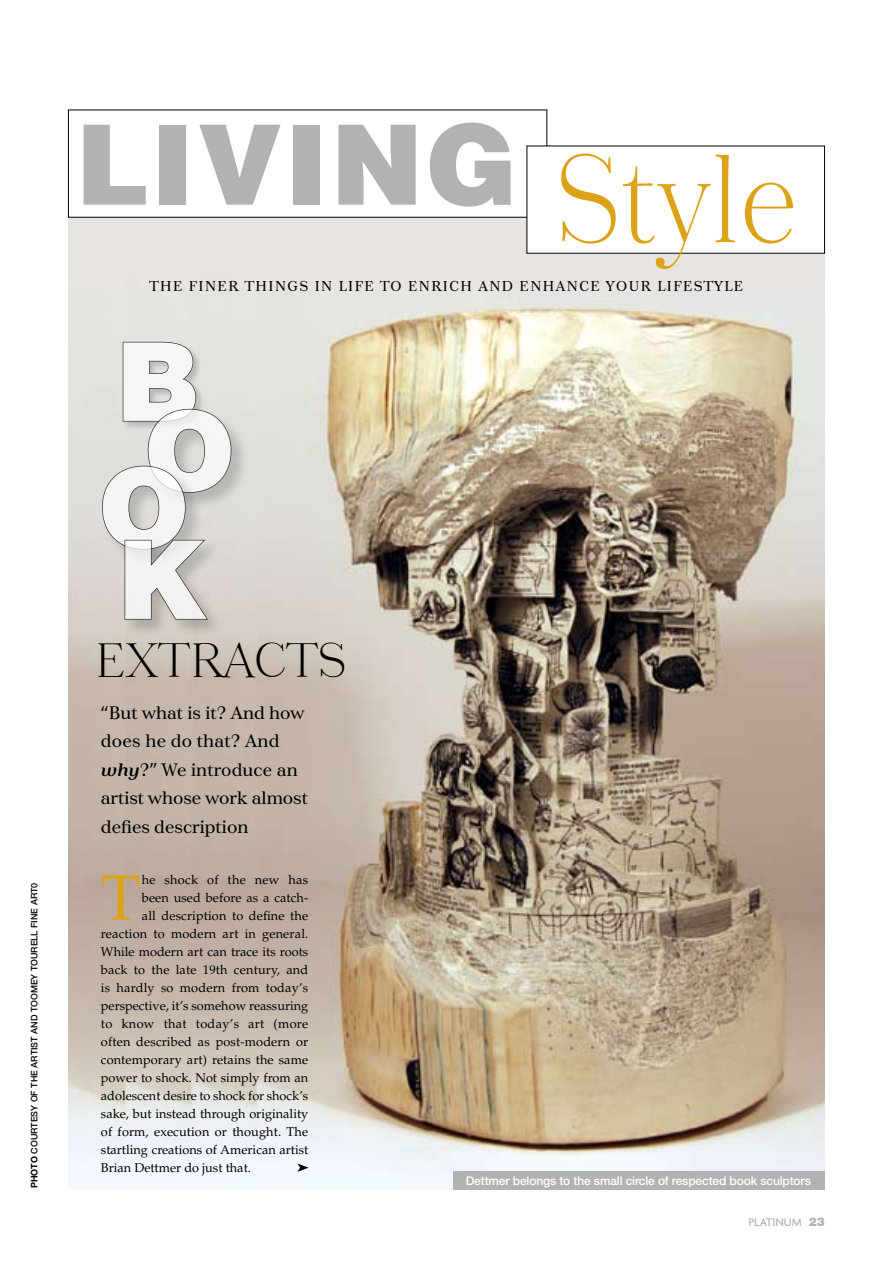
<style>
.page{position:relative;width:893px;height:1263px;background:#fff}
.page>*{position:absolute;margin:0;border:0;box-sizing:border-box;transform-origin:0 0}
.t1{font:300 124.5px "Tusar D";color:#dca319;scale:.88 1}
.t2{font:900 111px "Helvetica LT";letter-spacing:.02em;color:#b1b2b4}
.t3{font:900 108.9px "Helvetica LT";color:#fff}
.t4{font:64.2px "Palatino LT";color:#dca319}
.t5{font:300 48px "Tusar D";letter-spacing:-.01em;color:#000}
.t6{font:18px/28.5px "Tusar";letter-spacing:-.005em;color:#000}
.t7{font:14.25px "Tusar";letter-spacing:.1em;color:#000}
.t8{font:12.75px "Palatino LT";letter-spacing:.005em;color:#000}
.t9{font:12.75px "Palatino LT";letter-spacing:.025em;color:#000}
.t10{font:500 12px "Helvetica Neue LT";letter-spacing:-.01em;color:#fff}
.t11{font:500 12px "Agenda";color:#b1b2b4}
.t12{font:500 9px "Helvetica Neue LT";color:#000}
.s1{font-weight:700}
.s2{font-weight:700;font-style:italic}
.s3{font-family:"Helvetica Neue LT";font-weight:900}
</style>
<div class="page">
<img style="left:68px;top:218px;width:757px;height:972px">
<div style="left:527px;top:146px;width:298px;height:107px;background:#fff"></div>
<div style="left:145px;top:406px;width:106px;height:106px;background:#000;opacity:.25"></div>
<div style="left:121px;top:537px;width:105px;height:103px;background:#000;opacity:.25"></div>
<svg style="left:101px;top:341px;width:131px;height:279px;background:#c2c0bc"></svg>
<div style="left:453px;top:1172px;width:372px;height:18px;background:#b1b2b4"></div>
<svg style="left:297px;top:1163px;width:12px;height:9px"></svg>
<p class="t12" style="left:29px;top:1188px;width:307px;rotate:-90deg"><span class="s1">Photo</span> courtesy of the Artist and Toomey Tourell Fine Art0</p>
<h2 class="t2" style="left:75px;top:92px;width:444px">LIVING</h2>
<h1 class="t1" style="left:554px;top:128px;width:279px">STYLE</h1>
<p class="t7" style="left:149px;top:278px;width:595px">the finer things in life to enrich and enhance your lifestyle</p>
<h3 class="t3" style="left:116px;top:311px;width:86px">B</h3>
<h3 class="t3" style="left:144px;top:380px;width:92px">o</h3>
<h3 class="t3" style="left:99px;top:437px;width:92px">o</h3>
<h3 class="t3" style="left:117px;top:509px;width:92px">K</h3>
<h3 class="t5" style="left:94px;top:633px;width:253px">EXTRACTS</h3>
<h3 class="t6" style="left:101px;top:699px;width:208px">“But what is it? And how does he do that? And <span class="s2">why</span>?” We introduce an artist whose work almost defies description</h3>
<h3 class="t4" style="left:101px;top:860px;width:41px">T</h3>
<p class="t9" style="left:142px;top:872px;width:168px">he shock of the new has</p>
<p class="t8" style="left:142px;top:890px;width:168px">been used before as a catch-</p>
<p class="t8" style="left:142px;top:908px;width:168px">all description to define the</p>
<p class="t8" style="left:101px;top:926px;width:209px">reaction to modern art in general.</p>
<p class="t8" style="left:101px;top:944px;width:209px">While modern art can trace its roots</p>
<p class="t8" style="left:101px;top:962px;width:209px">back to the late 19th century, and</p>
<p class="t8" style="left:101px;top:980px;width:209px">is hardly so modern from today’s</p>
<p class="t8" style="left:101px;top:998px;width:209px">perspective, it’s somehow reassuring</p>
<p class="t9" style="left:101px;top:1016px;width:209px">to know that today’s art (more</p>
<p class="t8" style="left:101px;top:1034px;width:209px">often described as post-modern or</p>
<p class="t8" style="left:101px;top:1052px;width:209px">contemporary art) retains the same</p>
<p class="t8" style="left:101px;top:1070px;width:209px">power to shock. Not simply from an</p>
<p class="t8" style="left:101px;top:1088px;width:209px">adolescent desire to shock for shock’s</p>
<p class="t8" style="left:101px;top:1106px;width:209px">sake, but instead through originality</p>
<p class="t8" style="left:101px;top:1124px;width:209px">of form, execution or thought. The</p>
<p class="t8" style="left:101px;top:1142px;width:209px">startling creations of American artist</p>
<p class="t8" style="left:101px;top:1160px;width:152px">Brian Dettmer do just that.</p>
<p class="t10" style="left:466px;top:1174px;width:347px">Dettmer belongs to the small circle of respected book sculptors</p>
<p class="t11" style="left:749px;top:1214px;width:78px">PLATINUM <span class="s3">23</span></p>
</div>
